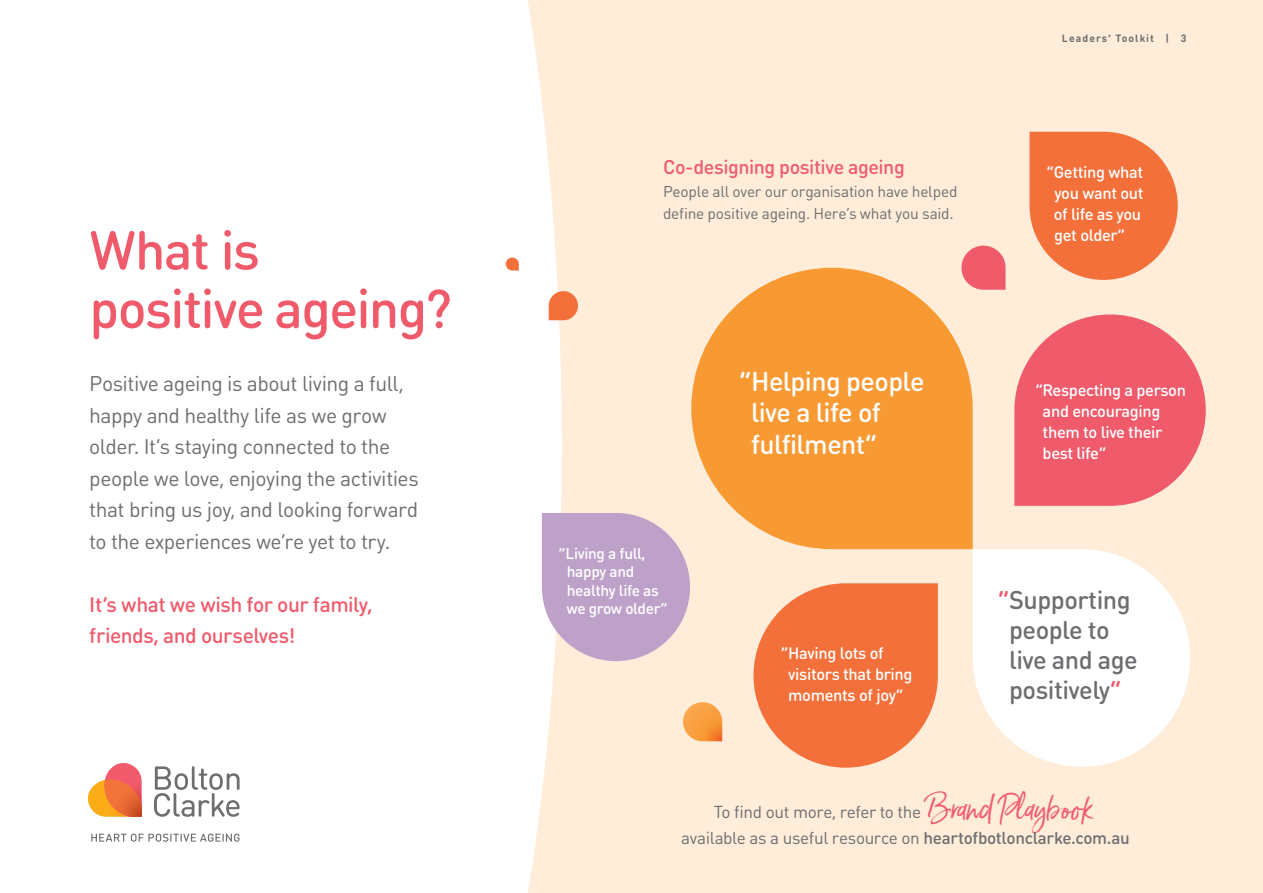
<style>
.page{position:relative;width:1263px;height:893px;background:#fff}
.page>*{position:absolute;margin:0;border:0;box-sizing:border-box;transform-origin:0 0}
.t1{font:500 54px/58.5px "DIN Round OT";letter-spacing:-.03em;color:#f05b6c}
.t2{font:500 26.85px/31.3px "DIN Round OT";letter-spacing:-.02em;color:#fff}
.t3{font:500 25.35px/29.8px "DIN Round OT";letter-spacing:-.02em;color:#6d6e71}
.t4{font:21px/31.5px "DIN Round OT";letter-spacing:-.025em;color:#6d6e71}
.t5{font:500 21px/31.5px "DIN Round OT";letter-spacing:-.025em;color:#f05b6c}
.t6{font:500 19.65px "DIN Round OT";letter-spacing:-.025em;color:#f05b6c}
.t7{font:17.1px/26px "DIN Round OT";letter-spacing:-.02em;color:#6d6e71;text-align:center}
.t8{font:500 16.35px/21.1px "DIN Round OT";letter-spacing:-.02em;color:#fff}
.t9{font:15.45px/22.5px "DIN Round OT";letter-spacing:-.015em;color:#6d6e71}
.t10{font:500 15.45px/18.3px "DIN Round OT";letter-spacing:-.02em;color:#fff}
.t11{font:700 10.5px "DIN Round OT";letter-spacing:.1em;color:#6d6e71}
.s1{color:#f05b6c}
.s2{font-family:"Born Ready";font-size:30px;color:#f05b6c}
.s3{font-weight:500}
</style>
<div class="page">
<div style="left:527px;top:0;width:736px;height:893px;background:#ffecd9"></div>
<svg style="left:1029px;top:132px;width:149px;height:148px"></svg>
<svg style="left:542px;top:513px;width:148px;height:148px"></svg>
<svg style="left:683px;top:702px;width:39px;height:39px"></svg>
<svg style="left:973px;top:549px;width:217px;height:218px"></svg>
<svg style="left:753px;top:583px;width:185px;height:185px"></svg>
<svg style="left:961px;top:246px;width:44px;height:44px"></svg>
<svg style="left:691px;top:268px;width:282px;height:281px;fill:#f89a34"></svg>
<svg style="left:1014px;top:314px;width:192px;height:192px"></svg>
<svg style="left:506px;top:258px;width:13px;height:13px"></svg>
<svg style="left:549px;top:291px;width:29px;height:29px"></svg>
<svg style="left:88px;top:763px;width:152px;height:79px"></svg>
<h1 class="t1" style="left:89px;top:220px;width:364px">What is<br>positive ageing?</h1>
<p class="t4" style="left:89px;top:368px;width:331px">Positive ageing is about living a full, happy and healthy life as we grow older. It’s staying connected to the people we love, enjoying the activities that bring us joy, and looking forward to the experiences we’re yet to try.</p>
<p class="t5" style="left:89px;top:588px;width:285px">It’s what we wish for our family, friends, and ourselves!</p>
<p class="t6" style="left:663px;top:155px;width:243px">Co-designing positive ageing</p>
<p class="t9" style="left:663px;top:180px;width:296px">People all over our organisation have helped define positive ageing. Here’s what you said.</p>
<p class="t11" style="left:1062px;top:32px;width:126px">Leaders’ Toolkit | 3</p>
<p class="t8" style="left:1054px;top:161px;width:91px;text-indent:-7px">“Getting what you want out of life as you get older”</p>
<p class="t10" style="left:566px;top:544px;width:103px;text-indent:-8px">“Living a full, happy and healthy life as we grow older”</p>
<p class="t2" style="left:751px;top:365px;width:175px;text-indent:-12px">“Helping people live a life of fulfilment”</p>
<p class="t8" style="left:788px;top:642px;width:126px;text-indent:-7px">“Having lots of visitors that bring moments of joy”</p>
<p class="t8" style="left:1043px;top:379px;width:145px;text-indent:-7px">“Respecting a person and encouraging them to live their best life”</p>
<p class="t3" style="left:1009px;top:585px;width:130px;text-indent:-11px"><span class="s1">“</span>Supporting people to live and age positively<span class="s1">”</span></p>
<p class="t7" style="left:681px;top:798px;width:450px">To find out more, refer to the <span class="s2">Brand Playbook<br></span>available as a useful resource on <span class="s3">heartofbotlonclarke.com.au</span></p>
</div>
